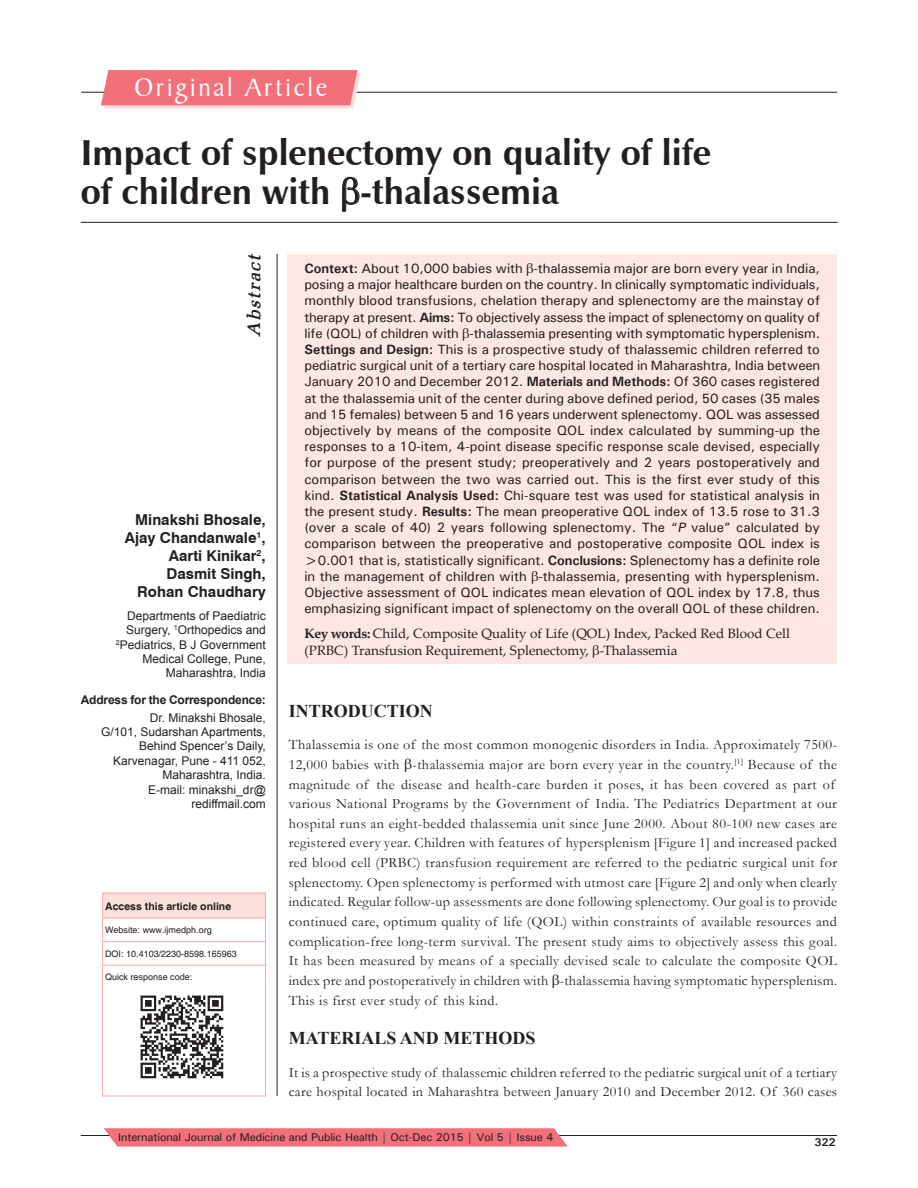
<style>
.page{position:relative;width:918px;height:1188px;background:#fff}
.page>*{position:absolute;margin:0;border:0;box-sizing:border-box;transform-origin:0 0}
.t1{font:700 36px/39px "Zapf Humanist 601 BT";color:#231f20}
.t2{font:27px "Baker Signet BT";letter-spacing:.1em;color:#fff}
.t3{font:700 18px "Times New Roman";color:#231f20}
.t4{font:italic 700 18px "Bid Roman";color:#231f20}
.t5{font:700 15px/18px "Swiss 721 BT";color:#231f20;text-align:right}
.t6{font:14.25px/19.6px "Garamond";letter-spacing:.03em;color:#231f20}
.t7{font:500 13.5px/16.2px "Univers";color:#231f20;text-align:justify}
.t8{font:13.5px/16.5px "Palatino Linotype";color:#231f20}
.t9{font:12px/14.4px "Arial";color:#231f20;text-align:right}
.t10{font:700 12px "Arial";letter-spacing:-.015em;color:#231f20}
.t11{font:500 11.25px "Univers";letter-spacing:-.01em;color:#231f20}
.t12{font:700 11.25px "Univers";color:#231f20}
.t13{font:700 10.5px "Helvetica";color:#231f20}
.t14{font:9px "Helvetica";color:#231f20}
.s1{font-weight:700}
.s2{font-style:italic}
</style>
<div class="page">
<hr style="left:81px;top:1135px;width:756px;height:1px;background:#231f20">
<svg style="left:104px;top:1128px;width:464px;height:19px;background:#f17881"></svg>
<hr style="left:81px;top:222px;width:757px;height:1px;background:#231f20">
<div style="left:287px;top:254px;width:550px;height:409px;background:#fde7e4"></div>
<hr style="left:81px;top:92px;width:756px;height:1px;background:#231f20">
<svg style="left:101px;top:70px;width:260px;height:39px;background:#f27f87"></svg>
<hr style="left:277px;top:254px;width:1px;height:842px;background:#231f20">
<div style="left:103px;top:893px;width:162px;height:25px;background:#fcdfdc"></div>
<hr style="left:103px;top:918px;width:162px;height:1px;background:#f7a7a5">
<hr style="left:103px;top:941px;width:162px;height:1px;background:#f7a7a5">
<hr style="left:103px;top:965px;width:162px;height:1px;background:#f7a7a5">
<img style="left:140px;top:995px;width:84px;height:84px">
<div style="left:102px;top:893px;width:164px;height:203px;border:1px solid #f7a7a5"></div>
<svg style="left:342px;top:177px;width:17px;height:35px"></svg>
<h2 class="t2" style="left:135px;top:71px;width:194px">Original Article</h2>
<h1 class="t1" style="left:81px;top:133px;width:632px">Impact of splenectomy on quality of life of children with -thalassemia</h1>
<h3 class="t4" style="left:239px;top:335px;width:82px;rotate:-90deg">Abstract</h3>
<p class="t5" style="left:125px;top:510px;width:143px">Minakshi Bhosale,<br>Ajay Chandanwale<sup>1</sup>,<br>Aarti Kinikar<sup>2</sup>,<br>Dasmit Singh,<br>Rohan Chaudhary</p>
<p class="t9" style="left:116px;top:609px;width:151px">Departments of Paediatric<br>Surgery, <sup>1</sup>Orthopedics and<br><sup>2</sup>Pediatrics, B J Government<br>Medical College, Pune,<br>Maharashtra, India</p>
<p class="t10" style="left:81px;top:692px;width:187px">Address for the Correspondence:</p>
<p class="t9" style="left:101px;top:710px;width:166px">Dr. Minakshi Bhosale,<br>G/101, Sudarshan Apartments,<br>Behind Spencer’s Daily,<br>Karvenagar, Pune - 411 052,<br>Maharashtra, India.<br>E-mail: minakshi_dr@ rediffmail.com</p>
<p class="t13" style="left:105px;top:899px;width:128px">Access this article online</p>
<p class="t14" style="left:105px;top:925px;width:108px">Website: www.ijmedph.org</p>
<p class="t14" style="left:105px;top:948px;width:133px">DOI: 10.4103/2230-8598.165963</p>
<p class="t14" style="left:105px;top:972px;width:89px">Quick response code:</p>
<p class="t7" style="left:304px;top:260px;width:517px"><span class="s1">Context:</span> About 10,000 babies with -thalassemia major are born every year in India, posing a major healthcare burden on the country. In clinically symptomatic individuals, monthly blood transfusions, chelation therapy and splenectomy are the mainstay of therapy at present. <span class="s1">Aims:</span> To objectively assess the impact of splenectomy on quality of life (QOL) of children with -thalassemia presenting with symptomatic hypersplenism.<br><span class="s1">Settings and Design:</span> This is a prospective study of thalassemic children referred to pediatric surgical unit of a tertiary care hospital located in Maharashtra, India between January 2010 and December 2012. <span class="s1">Materials and Methods:</span> Of 360 cases registered at the thalassemia unit of the center during above defined period, 50 cases (35 males and 15 females) between 5 and 16 years underwent splenectomy. QOL was assessed objectively by means of the composite QOL index calculated by summing-up the responses to a 10-item, 4-point disease specific response scale devised, especially for purpose of the present study; preoperatively and 2 years postoperatively and comparison between the two was carried out. This is the first ever study of this kind. <span class="s1">Statistical Analysis Used:</span> Chi-square test was used for statistical analysis in the present study. <span class="s1">Results:</span> The mean preoperative QOL index of 13.5 rose to 31.3 (over a scale of 40) 2 years following splenectomy. The “<span class="s2">P</span> value” calculated by comparison between the preoperative and postoperative composite QOL index is &gt;0.001 that is, statistically significant. <span class="s1">Conclusions:</span> Splenectomy has a definite role in the management of children with -thalassemia, presenting with hypersplenism.<br>Objective assessment of QOL indicates mean elevation of QOL index by 17.8, thus emphasizing significant impact of splenectomy on the overall QOL of these children.</p>
<p class="t8" style="left:304px;top:625px;width:487px"><span class="s1">Key words:</span> Child, Composite Quality of Life (QOL) Index, Packed Red Blood Cell (PRBC) Transfusion Requirement, Splenectomy, -Thalassemia</p>
<h3 class="t3" style="left:289px;top:698px;width:145px">INTRODUCTION</h3>
<p class="t6" style="left:289px;top:735px;width:550px">Thalassemia is one of the most common monogenic disorders in India. Approximately 7500- 12,000 babies with -thalassemia major are born every year in the country.<sup>[1]</sup> Because of the magnitude of the disease and health-care burden it poses, it has been covered as part of various National Programs by the Government of India. The Pediatrics Department at our hospital runs an eight-bedded thalassemia unit since June 2000. About 80-100 new cases are registered every year. Children with features of hypersplenism [Figure 1] and increased packed red blood cell (PRBC) transfusion requirement are referred to the pediatric surgical unit for splenectomy. Open splenectomy is performed with utmost care [Figure 2] and only when clearly indicated. Regular follow-up assessments are done following splenectomy. Our goal is to provide continued care, optimum quality of life (QOL) within constraints of available resources and complication-free long-term survival. The present study aims to objectively assess this goal.<br>It has been measured by means of a specially devised scale to calculate the composite QOL index pre and postoperatively in children with -thalassemia having symptomatic hypersplenism.<br>This is first ever study of this kind.</p>
<h3 class="t3" style="left:289px;top:1026px;width:247px">MATERIALS AND METHODS</h3>
<p class="t6" style="left:289px;top:1062px;width:550px">It is a prospective study of thalassemic children referred to the pediatric surgical unit of a tertiary care hospital located in Maharashtra between January 2010 and December 2012. Of 360 cases</p>
<p class="t11" style="left:118px;top:1130px;width:437px">International Journal of Medicine and Public Health | Oct-Dec 2015 | Vol 5 | Issue 4</p>
<p class="t12" style="left:814px;top:1135px;width:23px">322</p>
</div>
